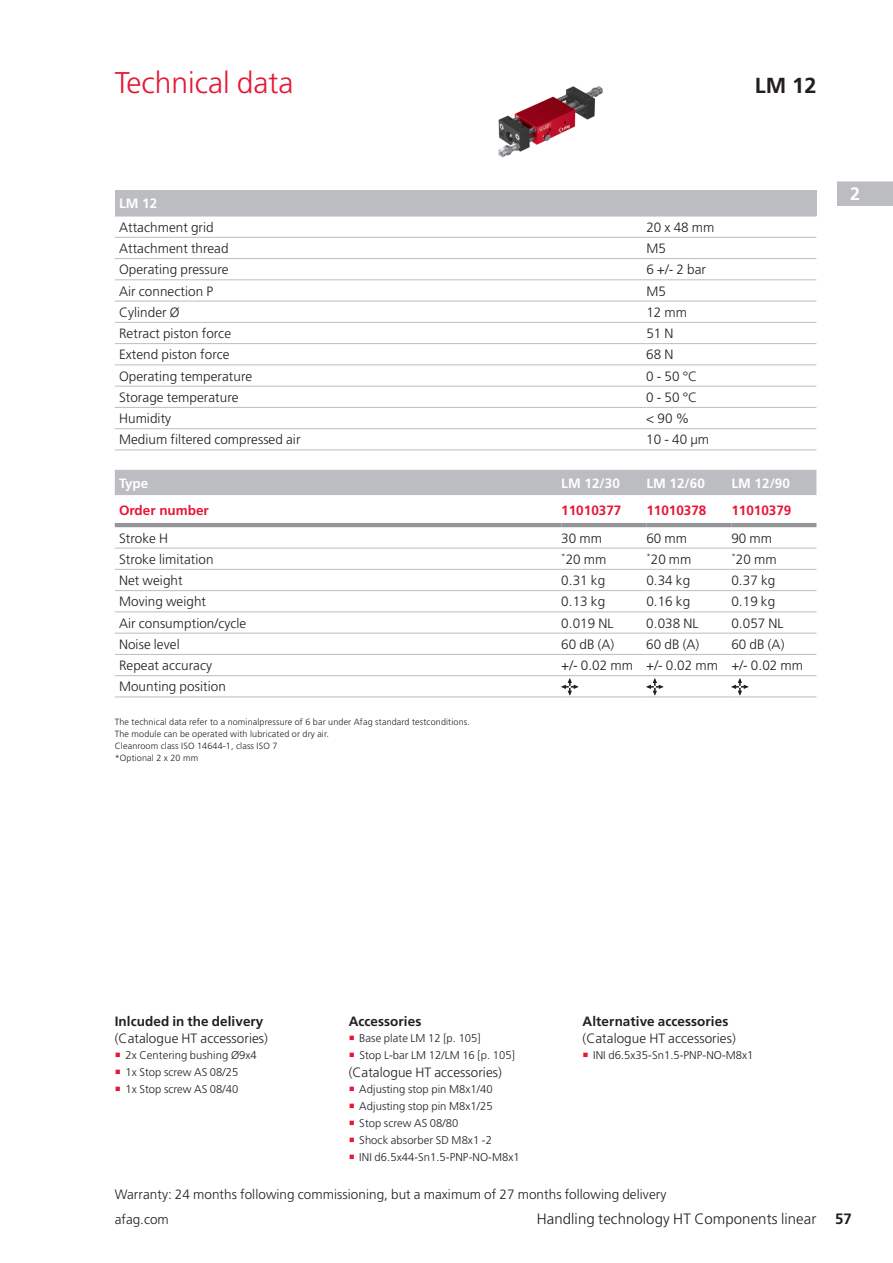
<style>
.page{position:relative;width:893px;height:1263px;background:#fff}
.page>*{position:absolute;margin:0;border:0;box-sizing:border-box;transform-origin:0 0}
.t1{font:300 30px "Frutiger LT Pro";color:#e51836}
.t2{font:700 21.75px "Frutiger LT Pro";color:#231f20}
.t3{font:700 18px "Frutiger LT Pro";color:#fff}
.t4{font:300 15px "Frutiger LT Pro";letter-spacing:.005em;color:#231f20}
.t5{font:300 13.5px "Frutiger LT Pro";letter-spacing:.005em;color:#231f20}
.t6{font:700 13.5px "Frutiger LT Pro";letter-spacing:.005em;color:#231f20}
.t7{font:700 13.5px "Frutiger LT Pro";color:#e51836}
.t8{font:700 13.5px "Frutiger LT Pro";color:#fff}
.t9{font:300 11.25px/17px "Frutiger LT Pro";letter-spacing:.005em;color:#231f20}
.t10{font:300 9px/12px "Frutiger LT Pro";letter-spacing:.015em;color:#231f20}
.s1{font-weight:700}
</style>
<div class="page">
<img style="left:498px;top:86px;width:105px;height:72px">
<div style="left:115px;top:190px;width:701px;height:26px;background:#bcbdc0"></div>
<hr style="left:115px;top:216px;width:531px;height:1px;background:#bcbdc0">
<hr style="left:646px;top:216px;width:170px;height:1px;background:#bcbdc0">
<hr style="left:115px;top:237px;width:531px;height:1px;background:#bcbdc0">
<hr style="left:646px;top:237px;width:170px;height:1px;background:#bcbdc0">
<hr style="left:115px;top:258px;width:531px;height:1px;background:#bcbdc0">
<hr style="left:646px;top:258px;width:170px;height:1px;background:#bcbdc0">
<hr style="left:115px;top:279px;width:531px;height:1px;background:#bcbdc0">
<hr style="left:646px;top:279px;width:170px;height:1px;background:#bcbdc0">
<hr style="left:115px;top:301px;width:531px;height:1px;background:#bcbdc0">
<hr style="left:646px;top:301px;width:170px;height:1px;background:#bcbdc0">
<hr style="left:115px;top:322px;width:531px;height:1px;background:#bcbdc0">
<hr style="left:646px;top:322px;width:170px;height:1px;background:#bcbdc0">
<hr style="left:115px;top:343px;width:531px;height:1px;background:#bcbdc0">
<hr style="left:646px;top:343px;width:170px;height:1px;background:#bcbdc0">
<hr style="left:115px;top:364px;width:531px;height:1px;background:#bcbdc0">
<hr style="left:646px;top:364px;width:170px;height:1px;background:#bcbdc0">
<hr style="left:115px;top:386px;width:531px;height:1px;background:#bcbdc0">
<hr style="left:646px;top:386px;width:170px;height:1px;background:#bcbdc0">
<hr style="left:646px;top:407px;width:170px;height:1px;background:#bcbdc0">
<hr style="left:115px;top:428px;width:531px;height:1px;background:#bcbdc0">
<hr style="left:646px;top:428px;width:170px;height:1px;background:#bcbdc0">
<hr style="left:646px;top:449px;width:170px;height:1px;background:#bcbdc0">
<hr style="left:115px;top:407px;width:531px;height:1px;background:#bcbdc0">
<hr style="left:115px;top:449px;width:531px;height:1px;background:#bcbdc0">
<div style="left:115px;top:470px;width:701px;height:25px;background:#bcbdc0"></div>
<hr style="left:115px;top:523px;width:446px;height:4px;background:#939598">
<hr style="left:561px;top:523px;width:85px;height:4px;background:#939598">
<hr style="left:646px;top:523px;width:85px;height:4px;background:#939598">
<hr style="left:731px;top:523px;width:85px;height:4px;background:#939598">
<hr style="left:115px;top:654px;width:446px;height:1px;background:#bcbdc0">
<hr style="left:561px;top:654px;width:85px;height:1px;background:#bcbdc0">
<hr style="left:646px;top:654px;width:85px;height:1px;background:#bcbdc0">
<hr style="left:731px;top:654px;width:85px;height:1px;background:#bcbdc0">
<hr style="left:115px;top:696px;width:446px;height:1px;background:#bcbdc0">
<hr style="left:115px;top:548px;width:446px;height:1px;background:#bcbdc0">
<hr style="left:561px;top:548px;width:85px;height:1px;background:#bcbdc0">
<hr style="left:646px;top:548px;width:85px;height:1px;background:#bcbdc0">
<hr style="left:731px;top:548px;width:85px;height:1px;background:#bcbdc0">
<hr style="left:115px;top:569px;width:446px;height:1px;background:#bcbdc0">
<hr style="left:561px;top:569px;width:85px;height:1px;background:#bcbdc0">
<hr style="left:646px;top:569px;width:85px;height:1px;background:#bcbdc0">
<hr style="left:731px;top:569px;width:85px;height:1px;background:#bcbdc0">
<hr style="left:115px;top:675px;width:446px;height:1px;background:#bcbdc0">
<hr style="left:561px;top:675px;width:85px;height:1px;background:#bcbdc0">
<hr style="left:646px;top:675px;width:85px;height:1px;background:#bcbdc0">
<hr style="left:731px;top:675px;width:85px;height:1px;background:#bcbdc0">
<hr style="left:561px;top:696px;width:85px;height:1px;background:#bcbdc0">
<hr style="left:646px;top:696px;width:85px;height:1px;background:#bcbdc0">
<hr style="left:731px;top:696px;width:85px;height:1px;background:#bcbdc0">
<hr style="left:115px;top:590px;width:446px;height:1px;background:#bcbdc0">
<hr style="left:561px;top:590px;width:85px;height:1px;background:#bcbdc0">
<hr style="left:646px;top:590px;width:85px;height:1px;background:#bcbdc0">
<hr style="left:731px;top:590px;width:85px;height:1px;background:#bcbdc0">
<hr style="left:115px;top:611px;width:446px;height:1px;background:#bcbdc0">
<hr style="left:561px;top:611px;width:85px;height:1px;background:#bcbdc0">
<hr style="left:646px;top:611px;width:85px;height:1px;background:#bcbdc0">
<hr style="left:731px;top:611px;width:85px;height:1px;background:#bcbdc0">
<hr style="left:115px;top:633px;width:446px;height:1px;background:#bcbdc0">
<hr style="left:561px;top:633px;width:85px;height:1px;background:#bcbdc0">
<hr style="left:646px;top:633px;width:85px;height:1px;background:#bcbdc0">
<hr style="left:731px;top:633px;width:85px;height:1px;background:#bcbdc0">
<svg style="left:561px;top:678px;width:17px;height:17px"></svg>
<svg style="left:646px;top:678px;width:17px;height:17px"></svg>
<svg style="left:731px;top:678px;width:17px;height:17px"></svg>
<div style="left:837px;top:181px;width:56px;height:25px;background:#bcbdc0"></div>
<hr style="left:837px;top:181px;width:56px;height:1px;background:#fff">
<h1 class="t1" style="left:115px;top:65px;width:180px">Technical data</h1>
<h2 class="t2" style="left:755px;top:72px;width:63px">LM 12</h2>
<p class="t8" style="left:119px;top:195px;width:40px">LM 12</p>
<p class="t5" style="left:119px;top:219px;width:96px">Attachment grid</p>
<p class="t5" style="left:646px;top:219px;width:70px">20 x 48 mm</p>
<p class="t5" style="left:119px;top:240px;width:111px">Attachment thread</p>
<p class="t5" style="left:646px;top:240px;width:21px">M5</p>
<p class="t5" style="left:119px;top:262px;width:111px">Operating pressure</p>
<p class="t5" style="left:646px;top:262px;width:61px">6 +/- 2 bar</p>
<p class="t5" style="left:119px;top:283px;width:96px">Air connection P</p>
<p class="t5" style="left:646px;top:283px;width:21px">M5</p>
<p class="t5" style="left:119px;top:304px;width:62px">Cylinder Ø</p>
<p class="t5" style="left:646px;top:304px;width:42px">12 mm</p>
<p class="t5" style="left:119px;top:325px;width:114px">Retract piston force</p>
<p class="t5" style="left:646px;top:325px;width:29px">51 N</p>
<p class="t5" style="left:119px;top:347px;width:112px">Extend piston force</p>
<p class="t5" style="left:646px;top:347px;width:29px">68 N</p>
<p class="t5" style="left:119px;top:368px;width:135px">Operating temperature</p>
<p class="t5" style="left:646px;top:368px;width:52px">0 - 50 °C</p>
<p class="t5" style="left:119px;top:389px;width:121px">Storage temperature</p>
<p class="t5" style="left:646px;top:389px;width:52px">0 - 50 °C</p>
<p class="t5" style="left:119px;top:411px;width:54px">Humidity</p>
<p class="t5" style="left:646px;top:411px;width:44px">&lt; 90 %</p>
<p class="t5" style="left:119px;top:432px;width:183px">Medium filtered compressed air</p>
<p class="t5" style="left:646px;top:432px;width:64px">10 - 40 µm</p>
<p class="t8" style="left:119px;top:475px;width:31px">Type</p>
<p class="t8" style="left:561px;top:475px;width:60px">LM 12/30</p>
<p class="t8" style="left:646px;top:475px;width:60px">LM 12/60</p>
<p class="t8" style="left:731px;top:475px;width:60px">LM 12/90</p>
<p class="t7" style="left:119px;top:502px;width:91px">Order number</p>
<p class="t7" style="left:561px;top:502px;width:62px">11010377</p>
<p class="t7" style="left:646px;top:502px;width:62px">11010378</p>
<p class="t7" style="left:731px;top:502px;width:62px">11010379</p>
<p class="t5" style="left:119px;top:530px;width:50px">Stroke H</p>
<p class="t5" style="left:561px;top:530px;width:42px">30 mm</p>
<p class="t5" style="left:646px;top:530px;width:42px">60 mm</p>
<p class="t5" style="left:731px;top:530px;width:42px">90 mm</p>
<p class="t5" style="left:119px;top:551px;width:96px">Stroke limitation</p>
<p class="t5" style="left:561px;top:551px;width:47px"><sup>*</sup>20 mm</p>
<p class="t5" style="left:646px;top:551px;width:47px"><sup>*</sup>20 mm</p>
<p class="t5" style="left:731px;top:551px;width:47px"><sup>*</sup>20 mm</p>
<p class="t5" style="left:119px;top:572px;width:65px">Net weight</p>
<p class="t5" style="left:561px;top:572px;width:45px">0.31 kg</p>
<p class="t5" style="left:646px;top:572px;width:45px">0.34 kg</p>
<p class="t5" style="left:731px;top:572px;width:45px">0.37 kg</p>
<p class="t5" style="left:119px;top:594px;width:89px">Moving weight</p>
<p class="t5" style="left:561px;top:594px;width:45px">0.13 kg</p>
<p class="t5" style="left:646px;top:594px;width:45px">0.16 kg</p>
<p class="t5" style="left:731px;top:594px;width:45px">0.19 kg</p>
<p class="t5" style="left:119px;top:615px;width:129px">Air consumption/cycle</p>
<p class="t5" style="left:561px;top:615px;width:54px">0.019 NL</p>
<p class="t5" style="left:646px;top:615px;width:54px">0.038 NL</p>
<p class="t5" style="left:731px;top:615px;width:54px">0.057 NL</p>
<p class="t5" style="left:119px;top:636px;width:62px">Noise level</p>
<p class="t5" style="left:561px;top:636px;width:55px">60 dB (A)</p>
<p class="t5" style="left:646px;top:636px;width:55px">60 dB (A)</p>
<p class="t5" style="left:731px;top:636px;width:55px">60 dB (A)</p>
<p class="t5" style="left:119px;top:657px;width:95px">Repeat accuracy</p>
<p class="t5" style="left:561px;top:657px;width:243px">+/- 0.02 mm +/- 0.02 mm +/- 0.02 mm</p>
<p class="t5" style="left:119px;top:679px;width:108px">Mounting position</p>
<p class="t10" style="left:115px;top:716px;width:357px">The technical data refer to a nominalpressure of 6 bar under Afag standard testconditions.<br>The module can be operated with lubricated or dry air.<br>Cleanroom class ISO 14644-1, class ISO 7<br>*Optional 2 x 20 mm</p>
<h3 class="t3" style="left:850px;top:183px;width:12px">2</h3>
<p class="t6" style="left:115px;top:1014px;width:150px">Inlcuded in the delivery</p>
<p class="t5" style="left:115px;top:1030px;width:155px">(Catalogue HT accessories)</p>
<p class="t9" style="left:125px;top:1046px;width:133px">2x Centering bushing Ø9x4<br>1x Stop screw AS 08/25<br>1x Stop screw AS 08/40</p>
<p class="t6" style="left:349px;top:1014px;width:74px">Accessories</p>
<p class="t9" style="left:359px;top:1029px;width:157px">Base plate LM 12 [p. 105]<br>Stop L-bar LM 12/LM 16 [p. 105]</p>
<p class="t5" style="left:349px;top:1065px;width:155px">(Catalogue HT accessories)</p>
<p class="t9" style="left:359px;top:1080px;width:162px">Adjusting stop pin M8x1/40<br>Adjusting stop pin M8x1/25<br>Stop screw AS 08/80<br>Shock absorber SD M8x1 -2<br>INI d6.5x44-Sn1.5-PNP-NO-M8x1</p>
<p class="t6" style="left:583px;top:1014px;width:147px">Alternative accessories</p>
<p class="t5" style="left:583px;top:1030px;width:155px">(Catalogue HT accessories)</p>
<p class="t9" style="left:593px;top:1046px;width:162px">INI d6.5x35-Sn1.5-PNP-NO-M8x1</p>
<p class="t5" style="left:115px;top:1187px;width:553px">Warranty: 24 months following commissioning, but a maximum of 27 months following delivery</p>
<p class="t5" style="left:115px;top:1211px;width:55px">afag.com</p>
<p class="t4" style="left:537px;top:1210px;width:317px">Handling technology HT Components linear <span class="s1">57</span></p>
</div>
